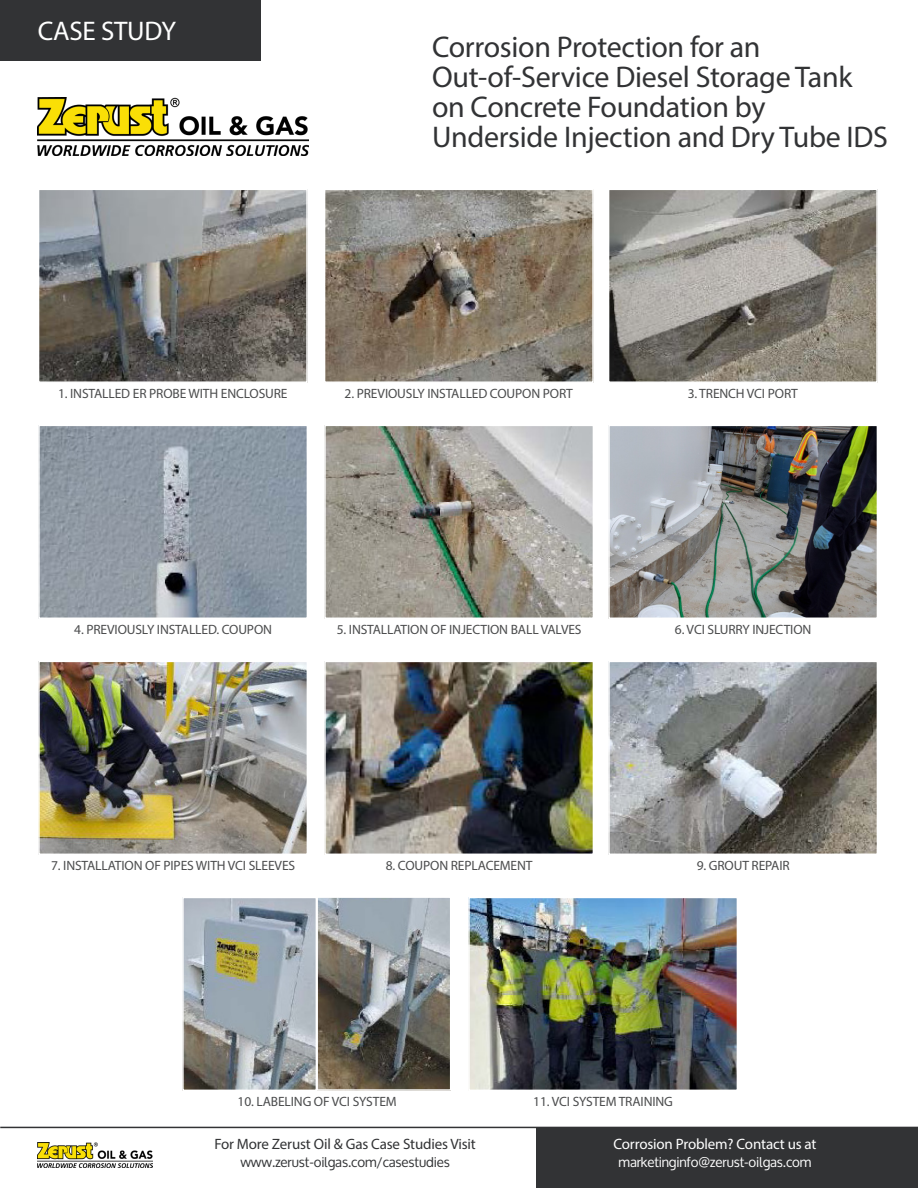
<style>
.page{position:relative;width:918px;height:1188px;background:#fff}
.page>*{position:absolute;margin:0;border:0;box-sizing:border-box;transform-origin:0 0}
.t1{font:30px "Myriad Pro";letter-spacing:-.01em;color:#323335}
.t2{font:27px "Myriad Pro";letter-spacing:-.01em;color:#fff}
.t3{font:15px "Myriad Pro";letter-spacing:-.01em;color:#323335}
.t4{font:15px "Myriad Pro";letter-spacing:-.01em;color:#fff}
.t5{font:13.5px "Myriad Pro";letter-spacing:-.01em;color:#4b4c4d}
.t6{font:13.5px "Oxygen";letter-spacing:-.01em;color:#323335}
.t7{font:13.5px "Oxygen";letter-spacing:-.01em;color:#fff}
</style>
<div class="page">
<img style="left:185px;top:899px;width:263px;height:189px">
<div style="left:316px;top:896px;width:135px;height:195px;border:2px solid #fff"></div>
<div style="left:537px;top:1128px;width:381px;height:60px;background:#323335"></div>
<div style="left:0;top:0;width:260px;height:60px;background:#323335"></div>
<hr style="left:0;top:1127px;width:918px;height:1px;background:#323335">
<img style="left:41px;top:192px;width:264px;height:188px">
<div style="left:38px;top:189px;width:270px;height:194px;border:2px solid #fff"></div>
<img style="left:41px;top:428px;width:264px;height:188px">
<div style="left:38px;top:425px;width:270px;height:194px;border:2px solid #fff"></div>
<img style="left:41px;top:664px;width:264px;height:188px">
<div style="left:38px;top:661px;width:270px;height:194px;border:2px solid #fff"></div>
<img style="left:611px;top:192px;width:264px;height:188px">
<div style="left:608px;top:189px;width:270px;height:194px;border:2px solid #fff"></div>
<img style="left:611px;top:428px;width:264px;height:188px">
<div style="left:608px;top:425px;width:270px;height:194px;border:2px solid #fff"></div>
<img style="left:611px;top:664px;width:264px;height:188px">
<div style="left:608px;top:661px;width:270px;height:194px;border:2px solid #fff"></div>
<img style="left:327px;top:192px;width:264px;height:188px">
<div style="left:324px;top:189px;width:270px;height:194px;border:2px solid #fff"></div>
<img style="left:327px;top:428px;width:264px;height:188px">
<div style="left:324px;top:425px;width:270px;height:194px;border:2px solid #fff"></div>
<img style="left:327px;top:664px;width:264px;height:188px">
<div style="left:324px;top:661px;width:270px;height:194px;border:2px solid #fff"></div>
<img style="left:471px;top:900px;width:264px;height:188px">
<div style="left:468px;top:897px;width:270px;height:194px;border:2px solid #fff"></div>
<div style="left:182px;top:897px;width:135px;height:194px;border:2px solid #fff"></div>
<img style="left:38px;top:97px;width:270px;height:59px">
<img style="left:38px;top:1142px;width:115px;height:25px">
<p class="t2" style="left:38px;top:14px;width:140px">CASE STUDY</p>
<p class="t1" style="left:432px;top:28px;width:330px">Corrosion Protection for an</p>
<p class="t1" style="left:432px;top:58px;width:422px">Out-of-Service Diesel Storage Tank</p>
<p class="t1" style="left:432px;top:88px;width:335px">on Concrete Foundation by</p>
<p class="t1" style="left:432px;top:118px;width:457px">Underside Injection and Dry Tube IDS</p>
<p class="t5" style="left:58px;top:385px;width:231px">1. INSTALLED ER PROBE WITH ENCLOSURE</p>
<p class="t5" style="left:345px;top:385px;width:230px">2. PREVIOUSLY INSTALLED COUPON PORT</p>
<p class="t5" style="left:688px;top:385px;width:112px">3. TRENCH VCI PORT</p>
<p class="t5" style="left:74px;top:621px;width:199px">4. PREVIOUSLY INSTALLED. COUPON</p>
<p class="t5" style="left:337px;top:621px;width:246px">5. INSTALLATION OF INJECTION BALL VALVES</p>
<p class="t5" style="left:675px;top:621px;width:138px">6. VCI SLURRY INJECTION</p>
<p class="t5" style="left:51px;top:857px;width:246px">7. INSTALLATION OF PIPES WITH VCI SLEEVES</p>
<p class="t5" style="left:386px;top:857px;width:148px">8. COUPON REPLACEMENT</p>
<p class="t5" style="left:697px;top:857px;width:95px">9. GROUT REPAIR</p>
<p class="t5" style="left:238px;top:1093px;width:161px">10. LABELING OF VCI SYSTEM</p>
<p class="t3" style="left:214px;top:1135px;width:263px">For More Zerust Oil &amp; Gas Case Studies Visit</p>
<p class="t6" style="left:240px;top:1154px;width:211px">www.zerust-oilgas.com/casestudies</p>
<p class="t5" style="left:533px;top:1093px;width:141px">11. VCI SYSTEM TRAINING</p>
<p class="t4" style="left:613px;top:1135px;width:205px">Corrosion Problem? Contact us at</p>
<p class="t7" style="left:619px;top:1154px;width:195px">marketinginfo@zerust-oilgas.com</p>
</div>
